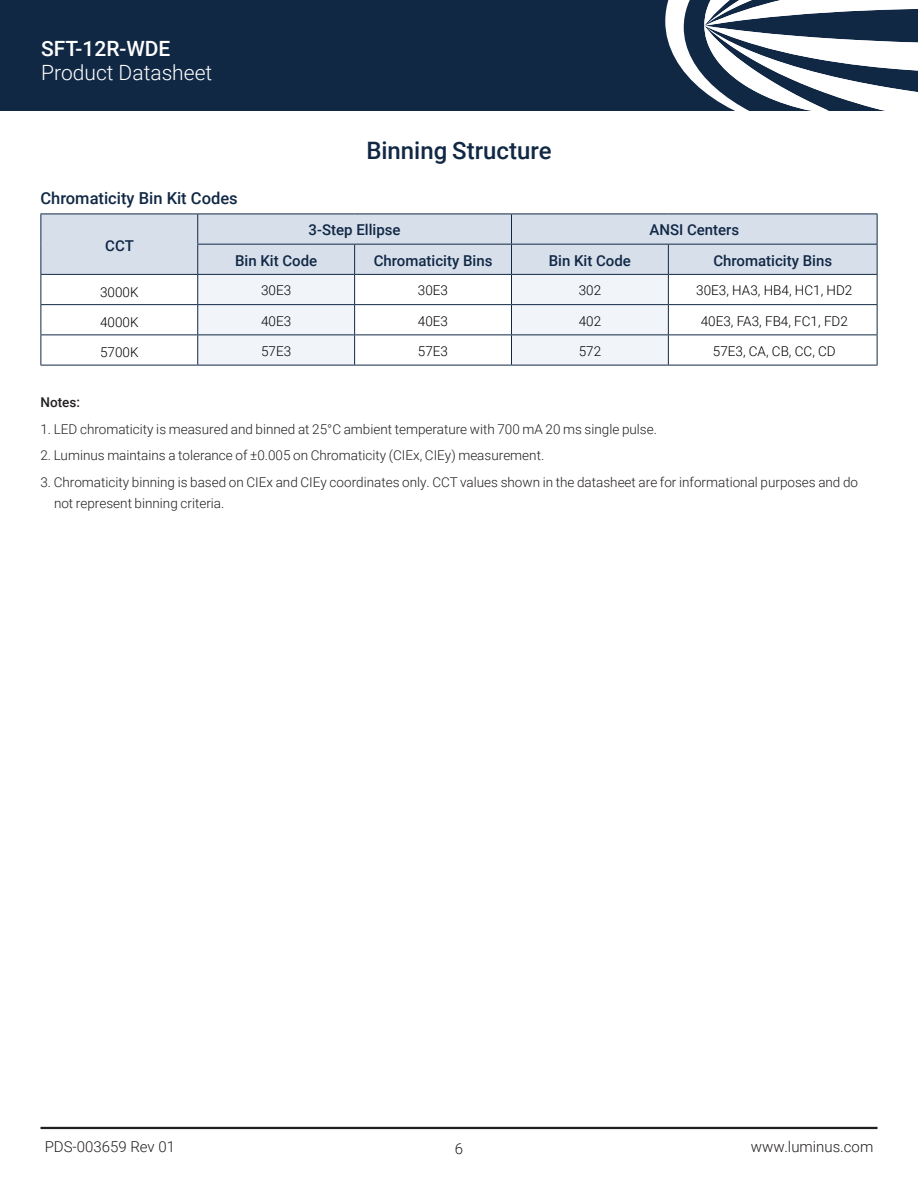
<style>
.page{position:relative;width:918px;height:1188px;background:#fff}
.page>*{position:absolute;margin:0;border:0;box-sizing:border-box;transform-origin:0 0}
.DS_Basic_Headline{font:500 24px "Roboto";color:#112845}
.t1{font:300 21px "Roboto";color:#fff}
.t2{font:500 21px "Roboto";color:#fff}
.DS_ChartHeadline1{font:500 16.5px "Roboto";color:#112845}
.DS_ChartHeadline3_inside{font:500 15px "Roboto";color:#112845}
.DS_Bottom_Folio{font:300 15px "Roboto";color:#231f20}
.DS_Folio_Pg{font:300 15px "Roboto";color:#231f20}
.t3{font:300 13.5px/21px "Roboto";color:#231f20}
.DS_Chart_BodyText{font:300 13.5px "Roboto";color:#000}
.t4{font:500 13.5px "Roboto";color:#231f20}
</style>
<div class="page">
<div style="left:0;top:0;width:918px;height:110px;background:#112845"></div>
<svg style="left:665px;top:0;width:253px;height:110px"></svg>
<hr style="left:40px;top:1127px;width:838px;height:2px;background:#231f20">
<div style="left:41px;top:215px;width:836px;height:59px;background:#d7dfeb"></div>
<svg style="left:41px;top:275px;width:836px;height:90px"></svg>
<hr style="left:197px;top:244px;width:158px;height:1px;background:#112845">
<hr style="left:355px;top:244px;width:156px;height:1px;background:#112845">
<hr style="left:511px;top:244px;width:157px;height:1px;background:#112845">
<hr style="left:668px;top:244px;width:209px;height:1px;background:#112845">
<hr style="left:668px;top:274px;width:209px;height:1px;background:#112845">
<hr style="left:668px;top:304px;width:209px;height:1px;background:#112845">
<hr style="left:668px;top:334px;width:209px;height:1px;background:#112845">
<hr style="left:198px;top:365px;width:157px;height:1px;background:#112845">
<hr style="left:355px;top:365px;width:156px;height:1px;background:#112845">
<hr style="left:511px;top:365px;width:157px;height:1px;background:#112845">
<hr style="left:668px;top:365px;width:209px;height:1px;background:#112845">
<hr style="left:877px;top:335px;width:1px;height:30px;background:#112845">
<hr style="left:40px;top:214px;width:158px;height:1px;background:#112845">
<hr style="left:40px;top:214px;width:1px;height:30px;background:#112845">
<hr style="left:198px;top:214px;width:157px;height:1px;background:#112845">
<hr style="left:355px;top:214px;width:156px;height:1px;background:#112845">
<hr style="left:511px;top:214px;width:157px;height:1px;background:#112845">
<hr style="left:668px;top:214px;width:209px;height:1px;background:#112845">
<hr style="left:877px;top:214px;width:1px;height:30px;background:#112845">
<hr style="left:40px;top:244px;width:1px;height:30px;background:#112845">
<svg style="left:877px;top:245px;width:1px;height:89px"></svg>
<hr style="left:197px;top:214px;width:1px;height:30px;background:#112845">
<hr style="left:511px;top:214px;width:1px;height:30px;background:#112845">
<svg style="left:197px;top:245px;width:472px;height:120px"></svg>
<hr style="left:40px;top:304px;width:158px;height:1px;background:#112845">
<hr style="left:40px;top:334px;width:158px;height:1px;background:#112845">
<hr style="left:40px;top:335px;width:1px;height:30px;background:#112845">
<hr style="left:40px;top:365px;width:158px;height:1px;background:#112845">
<svg style="left:40px;top:275px;width:1px;height:59px"></svg>
<hr style="left:40px;top:274px;width:158px;height:1px;background:#112845">
<p class="t2" style="left:41px;top:34px;width:131px">SFT-12R-WDE</p>
<p class="t1" style="left:41px;top:58px;width:173px">Product Datasheet</p>
<p class="DS_ChartHeadline1" style="left:40px;top:186px;width:199px">Chromaticity Bin Kit Codes</p>
<p class="DS_Basic_Headline" style="left:366px;top:133px;width:187px">Binning Structure</p>
<p class="DS_ChartHeadline3_inside" style="left:105px;top:235px;width:30px">CCT</p>
<p class="DS_ChartHeadline3_inside" style="left:309px;top:220px;width:93px">3-Step Ellipse</p>
<p class="DS_ChartHeadline3_inside" style="left:649px;top:220px;width:91px">ANSI Centers</p>
<p class="DS_ChartHeadline3_inside" style="left:235px;top:250px;width:84px">Bin Kit Code</p>
<p class="DS_ChartHeadline3_inside" style="left:374px;top:250px;width:120px">Chromaticity Bins</p>
<p class="DS_ChartHeadline3_inside" style="left:549px;top:250px;width:84px">Bin Kit Code</p>
<p class="DS_ChartHeadline3_inside" style="left:713px;top:250px;width:120px">Chromaticity Bins</p>
<p class="DS_Chart_BodyText" style="left:100px;top:282px;width:40px">3000K</p>
<p class="DS_Chart_BodyText" style="left:261px;top:281px;width:32px">30E3</p>
<p class="DS_Chart_BodyText" style="left:418px;top:281px;width:32px">30E3</p>
<p class="DS_Chart_BodyText" style="left:579px;top:281px;width:24px">302</p>
<p class="DS_Chart_BodyText" style="left:696px;top:281px;width:158px">30E3, HA3, HB4, HC1, HD2</p>
<p class="DS_Chart_BodyText" style="left:100px;top:313px;width:40px">4000K</p>
<p class="DS_Chart_BodyText" style="left:261px;top:311px;width:32px">40E3</p>
<p class="DS_Chart_BodyText" style="left:418px;top:311px;width:32px">40E3</p>
<p class="DS_Chart_BodyText" style="left:579px;top:311px;width:24px">402</p>
<p class="DS_Chart_BodyText" style="left:701px;top:311px;width:149px">40E3, FA3, FB4, FC1, FD2</p>
<p class="DS_Chart_BodyText" style="left:100px;top:343px;width:40px">5700K</p>
<p class="DS_Chart_BodyText" style="left:261px;top:342px;width:32px">57E3</p>
<p class="DS_Chart_BodyText" style="left:418px;top:342px;width:32px">57E3</p>
<p class="DS_Chart_BodyText" style="left:579px;top:342px;width:24px">572</p>
<p class="DS_Chart_BodyText" style="left:713px;top:342px;width:124px">57E3, CA, CB, CC, CD</p>
<p class="t4" style="left:40px;top:393px;width:41px">Notes:</p>
<p class="t3" style="left:40px;top:418px;width:618px">1. LED chromaticity is measured and binned at 25°C ambient temperature with 700 mA 20 ms single pulse.</p>
<p class="t3" style="left:40px;top:444px;width:505px">2. Luminus maintains a tolerance of ±0.005 on Chromaticity (CIEx, CIEy) measurement.</p>
<p class="t3" style="left:54px;top:471px;width:806px;text-indent:-14px">3. Chromaticity binning is based on CIEx and CIEy coordinates only. CCT values shown in the datasheet are for informational purposes and do not represent binning criteria.</p>
<p class="DS_Bottom_Folio" style="left:45px;top:1137px;width:132px">PDS-003659 Rev 01</p>
<p class="DS_Bottom_Folio" style="left:751px;top:1137px;width:124px">www.luminus.com</p>
<p class="DS_Folio_Pg" style="left:455px;top:1139px;width:10px">6</p>
</div>
